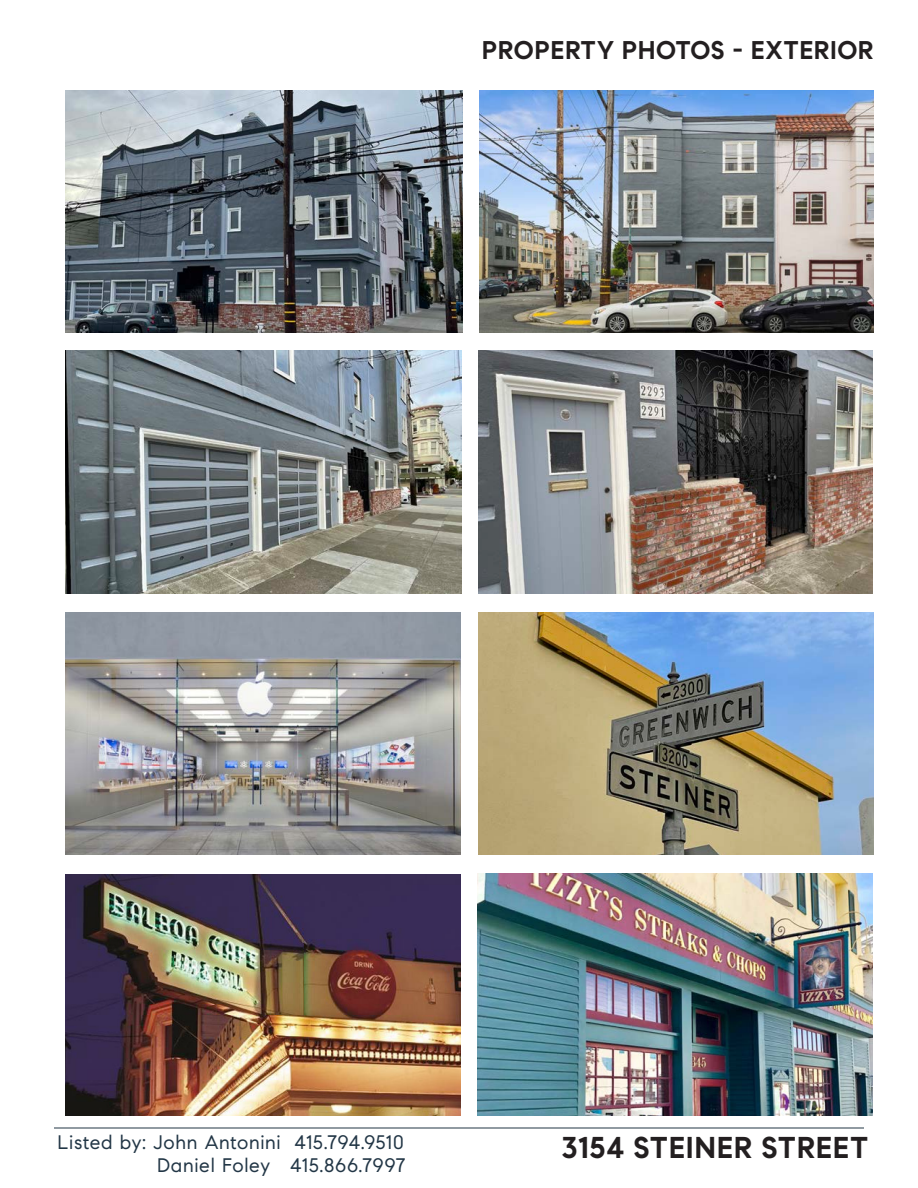
<style>
.page{position:relative;width:918px;height:1188px;background:#fff}
.page>*{position:absolute;margin:0;border:0;box-sizing:border-box;transform-origin:0 0}
.t1{font:700 30px "Compass Sans";letter-spacing:.02em;color:#231f20}
.t2{font:700 25.5px "Compass Sans";letter-spacing:.02em;color:#231f20}
.t3{font:19.5px/23.4px "Compass Sans";letter-spacing:.035em;color:#223646;text-align:right}
</style>
<div class="page">
<hr style="left:54px;top:1128px;width:810px;height:1px;background:#233645">
<img style="left:66px;top:90px;width:396px;height:243px">
<img style="left:66px;top:350px;width:395px;height:243px">
<img style="left:478px;top:350px;width:394px;height:243px">
<img style="left:66px;top:612px;width:395px;height:243px">
<img style="left:478px;top:612px;width:396px;height:243px">
<img style="left:480px;top:90px;width:394px;height:243px">
<img style="left:66px;top:874px;width:395px;height:242px">
<img style="left:477px;top:873px;width:395px;height:243px">
<p class="t2" style="left:482px;top:35px;width:393px">PROPERTY PHOTOS - EXTERIOR</p>
<p class="t3" style="left:58px;top:1130px;width:349px">Listed by: John Antonini 415.794.9510<br>Daniel Foley 415.866.7997</p>
<h1 class="t1" style="left:561px;top:1129px;width:309px">3154 STEINER STREET</h1>
</div>
